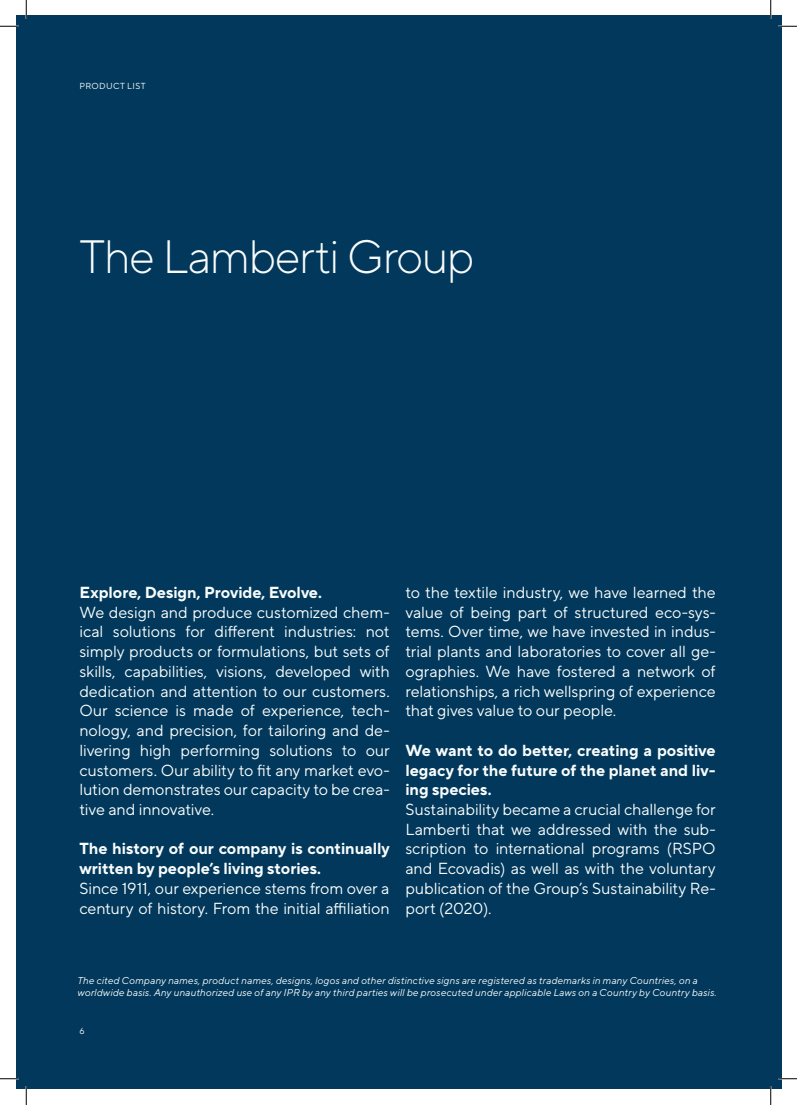
<style>
.page{position:relative;width:797px;height:1105px;background:#fff}
.page>*{position:absolute;margin:0;border:0;box-sizing:border-box;transform-origin:0 0}
.t1{font:300 46.75px "TT Norms Pro";letter-spacing:-.03em;color:#f9fcfc}
.t2{font:16px/19.8px "TT Norms Pro";letter-spacing:-.005em;color:#f9fcfc;text-align:justify}
.t3{font:700 16px/19.8px "TT Norms Pro";color:#f9fcfc}
.t4{font:italic 10px/12.5px "TT Norms Pro";letter-spacing:.01em;color:#f9fcfc}
.t5{font:8.75px "TT Norms Pro";letter-spacing:.04em;color:#fff}
</style>
<div class="page">
<div style="left:16px;top:16px;width:765px;height:1073px;background:#01385b"></div>
<svg style="left:0;top:25px;width:19px;height:2px"></svg>
<svg style="left:778px;top:25px;width:19px;height:2px"></svg>
<svg style="left:0;top:1078px;width:19px;height:1px"></svg>
<svg style="left:778px;top:1078px;width:19px;height:1px"></svg>
<svg style="left:25px;top:0;width:2px;height:19px"></svg>
<svg style="left:25px;top:1086px;width:2px;height:19px"></svg>
<svg style="left:770px;top:0;width:1px;height:19px"></svg>
<svg style="left:770px;top:1086px;width:1px;height:19px"></svg>
<p class="t5" style="left:79px;top:80px;width:68px">PRODUCT LIST</p>
<h1 class="t1" style="left:79px;top:222px;width:396px">The Lamberti Group</h1>
<p class="t3" style="left:79px;top:581px;width:244px">Explore, Design, Provide, Evolve.</p>
<p class="t2" style="left:79px;top:601px;width:312px">We design and produce customized chem&shy;ical solutions for different industries: not simply products or formulations, but sets of skills, capabilities, visions, developed with dedication and attention to our customers.<br>Our science is made of experience, tech&shy;nology, and precision, for tailoring and de&shy;livering high performing solutions to our customers. Our ability to fit any market evo&shy;lution demonstrates our capacity to be crea&shy;tive and innovative.</p>
<p class="t3" style="left:79px;top:838px;width:312px">The history of our company is continually written by people’s living stories.</p>
<p class="t2" style="left:79px;top:877px;width:312px">Since 1911, our experience stems from over a century of history. From the initial affiliation</p>
<p class="t2" style="left:405px;top:581px;width:312px">to the textile industry, we have learned the value of being part of structured eco-sys&shy;tems. Over time, we have invested in indus&shy;trial plants and laboratories to cover all ge&shy;ographies. We have fostered a network of relationships, a rich wellspring of experience that gives value to our people.</p>
<p class="t3" style="left:405px;top:739px;width:312px;text-align:justify">We want to do better, creating a positive legacy for the future of the planet and liv&shy;ing species.</p>
<p class="t2" style="left:405px;top:798px;width:312px">Sustainability became a crucial challenge for Lamberti that we addressed with the sub&shy;scription to international programs (RSPO and Ecovadis) as well as with the voluntary publication of the Group’s Sustainability Re&shy;port (2020).</p>
<p class="t4" style="left:77px;top:973px;width:641px">The cited Company names, product names, designs, logos and other distinctive signs are registered as trademarks in many Countries, on a worldwide basis. Any unauthorized use of any IPR by any third parties will be prosecuted under applicable Laws on a Country by Country basis.</p>
<p class="t5" style="left:79px;top:1024px;width:7px">6</p>
</div>
